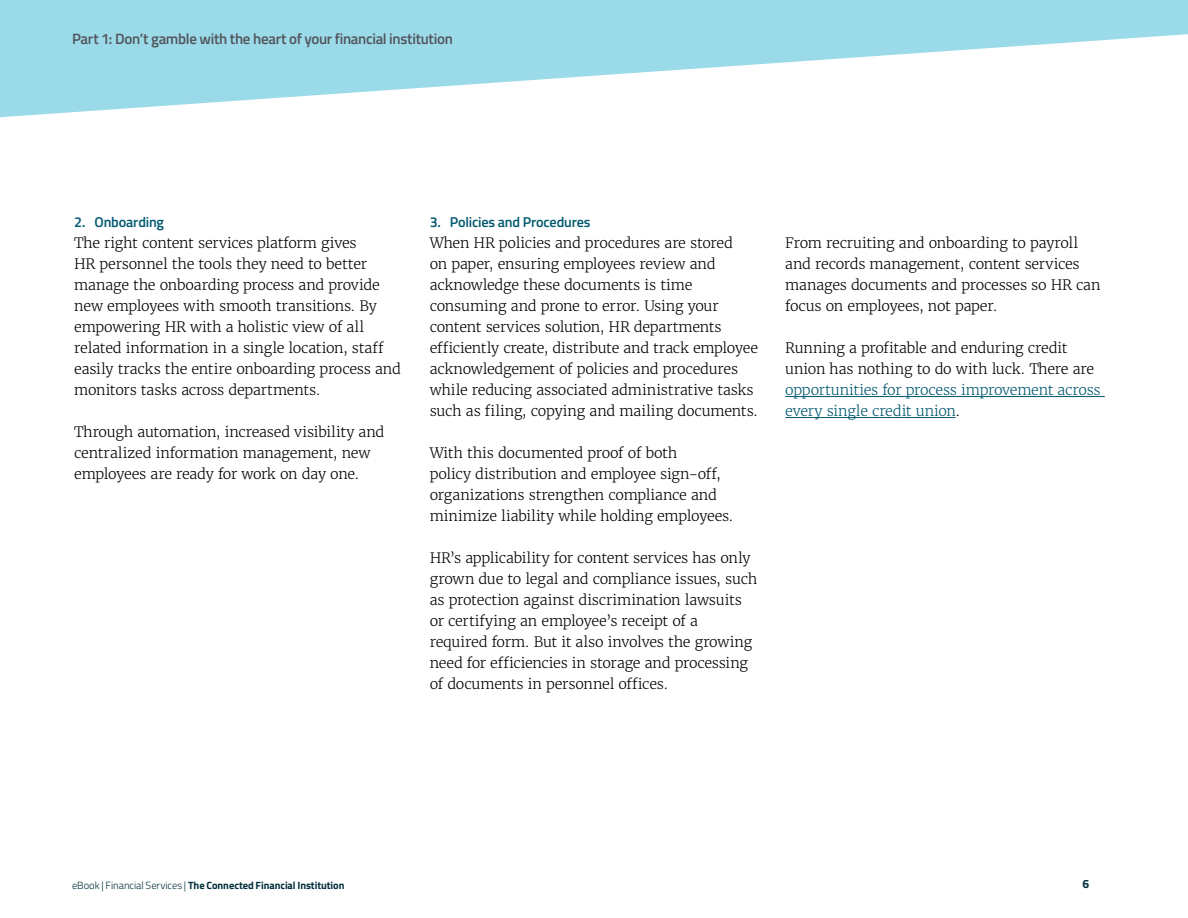
<style>
.page{position:relative;width:1188px;height:918px;background:#fff}
.page>*{position:absolute;margin:0;border:0;box-sizing:border-box;transform-origin:0 0}
.t1{font:600 15px "Titillium";letter-spacing:-.02em;color:#52555b}
.t2{font:300 14.25px/21px "Merriweather ST";letter-spacing:-.015em;color:#000}
.t3{font:300 14.25px/21px "Merriweather ST";letter-spacing:-.02em;color:#00586f}
.t4{font:600 14.25px "Titillium";letter-spacing:-.01em;color:#00586f}
.t5{font:700 12px "Titillium";color:#002f3b}
.t6{font:700 10.5px "Titillium";letter-spacing:-.01em;color:#002f3b}
.s1{color:#000}
.s2{font-weight:300}
</style>
<div class="page">
<svg style="left:0;top:0;width:1188px;height:117px;fill:#9bdae9"></svg>
<hr style="left:785px;top:396px;width:320px;height:1px;background:#00586f">
<hr style="left:785px;top:417px;width:171px;height:1px;background:#00586f">
<p class="t1" style="left:72px;top:27px;width:382px">Part 1: Don’t gamble with the heart of your financial institution</p>
<p class="t4" style="left:74px;top:211px;width:91px">2. Onboarding</p>
<p class="t2" style="left:74px;top:232px;width:328px">The right content services platform gives<br>HR personnel the tools they need to better manage the onboarding process and provide new employees with smooth transitions. By empowering HR with a holistic view of all related information in a single location, staff easily tracks the entire onboarding process and monitors tasks across departments.</p>
<p class="t2" style="left:74px;top:421px;width:312px">Through automation, increased visibility and centralized information management, new employees are ready for work on day one.</p>
<p class="t4" style="left:430px;top:211px;width:162px">3. Policies and Procedures</p>
<p class="t2" style="left:430px;top:232px;width:330px">When HR policies and procedures are stored<br>on paper, ensuring employees review and acknowledge these documents is time consuming and prone to error. Using your content services solution, HR departments efficiently create, distribute and track employee acknowledgement of policies and procedures while reducing associated administrative tasks such as filing, copying and mailing documents.</p>
<p class="t2" style="left:430px;top:442px;width:305px">With this documented proof of both<br>policy distribution and employee sign-off, organizations strengthen compliance and minimize liability while holding employees.</p>
<p class="t2" style="left:430px;top:547px;width:329px">HR’s applicability for content services has only grown due to legal and compliance issues, such as protection against discrimination lawsuits or certifying an employee’s receipt of a required form. But it also involves the growing need for efficiencies in storage and processing of documents in personnel offices.</p>
<p class="t2" style="left:785px;top:233px;width:317px">From recruiting and onboarding to payroll and records management, content services manages documents and processes so HR can focus on employees, not paper.</p>
<p class="t2" style="left:785px;top:338px;width:311px">Running a profitable and enduring credit union has nothing to do with luck. There are</p>
<p class="t3" style="left:785px;top:380px;width:317px">opportunities for process improvement across every single credit union<span class="s1">.</span></p>
<p class="t6" style="left:72px;top:877px;width:274px"><span class="s2">eBook | Financial Services |</span> The Connected Financial Institution</p>
<p class="t5" style="left:1082px;top:875px;width:8px">6</p>
</div>
